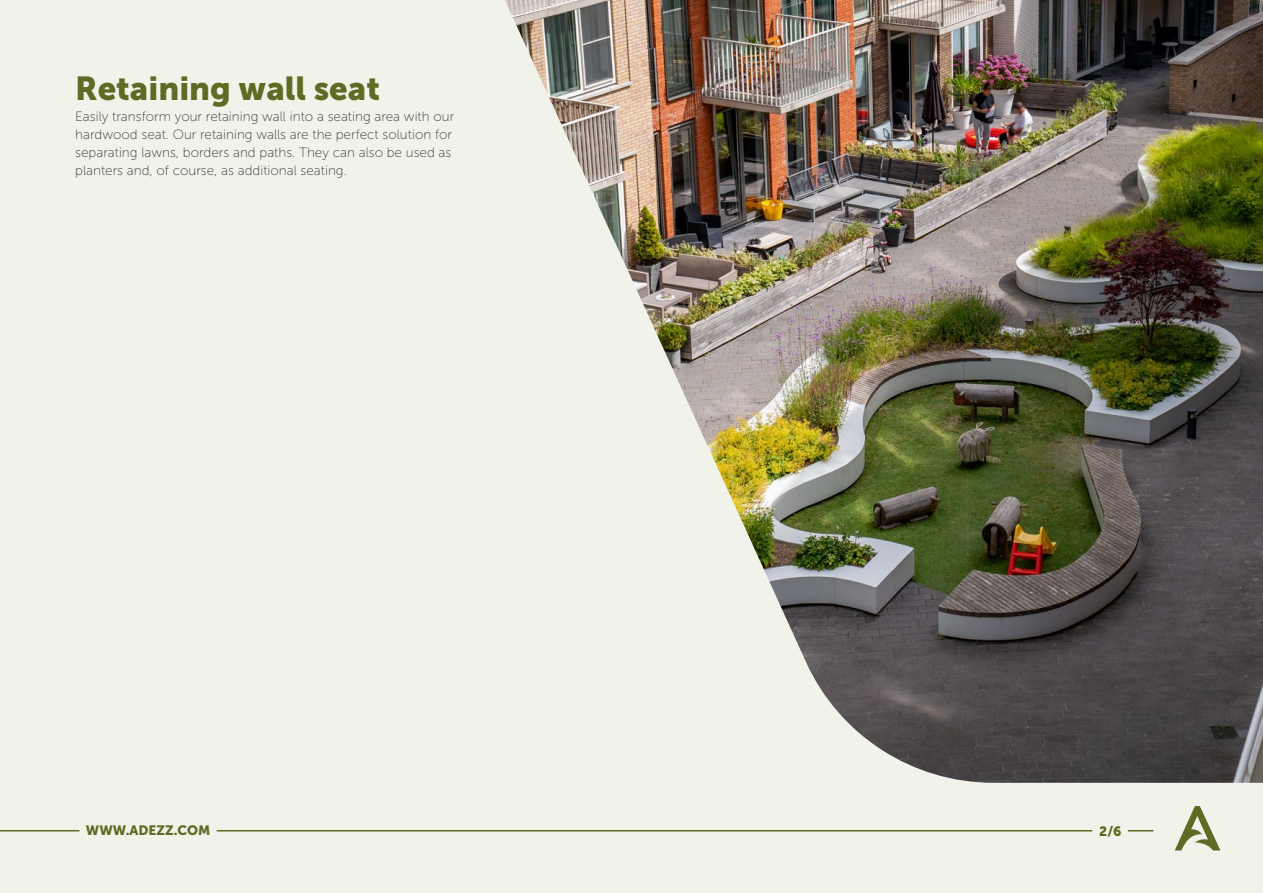
<style>
.page{position:relative;width:1263px;height:893px;background:#f1f3eb}
.page>*{position:absolute;margin:0;border:0;box-sizing:border-box;transform-origin:0 0}
.t1{font:33px "Museo Sans 900";color:#5f6b24}
.t2{font:13.5px/18px "Museo Sans 100";color:#3c3c3b}
.t3{font:13.5px "Museo Sans 900";color:#5f6b24}
</style>
<div class="page">
<svg style="left:1175px;top:806px;width:45px;height:44px"></svg>
<svg style="left:1128px;top:830px;width:25px;height:1px"></svg>
<hr style="left:0;top:830px;width:80px;height:1px;background:#5f6b24">
<hr style="left:217px;top:830px;width:875px;height:1px;background:#5f6b24">
<img style="left:505px;top:0;width:758px;height:783px">
<h1 class="t1" style="left:75px;top:70px;width:306px">Retaining wall seat</h1>
<p class="t2" style="left:75px;top:107px;width:381px">Easily transform your retaining wall into a seating area with our hardwood seat. Our retaining walls are the perfect solution for separating lawns, borders and paths. They can also be used as planters and, of course, as additional seating.</p>
<p class="t3" style="left:86px;top:823px;width:126px">WWW.ADEZZ.COM</p>
<p class="t3" style="left:1099px;top:823px;width:24px">2/6</p>
</div>
